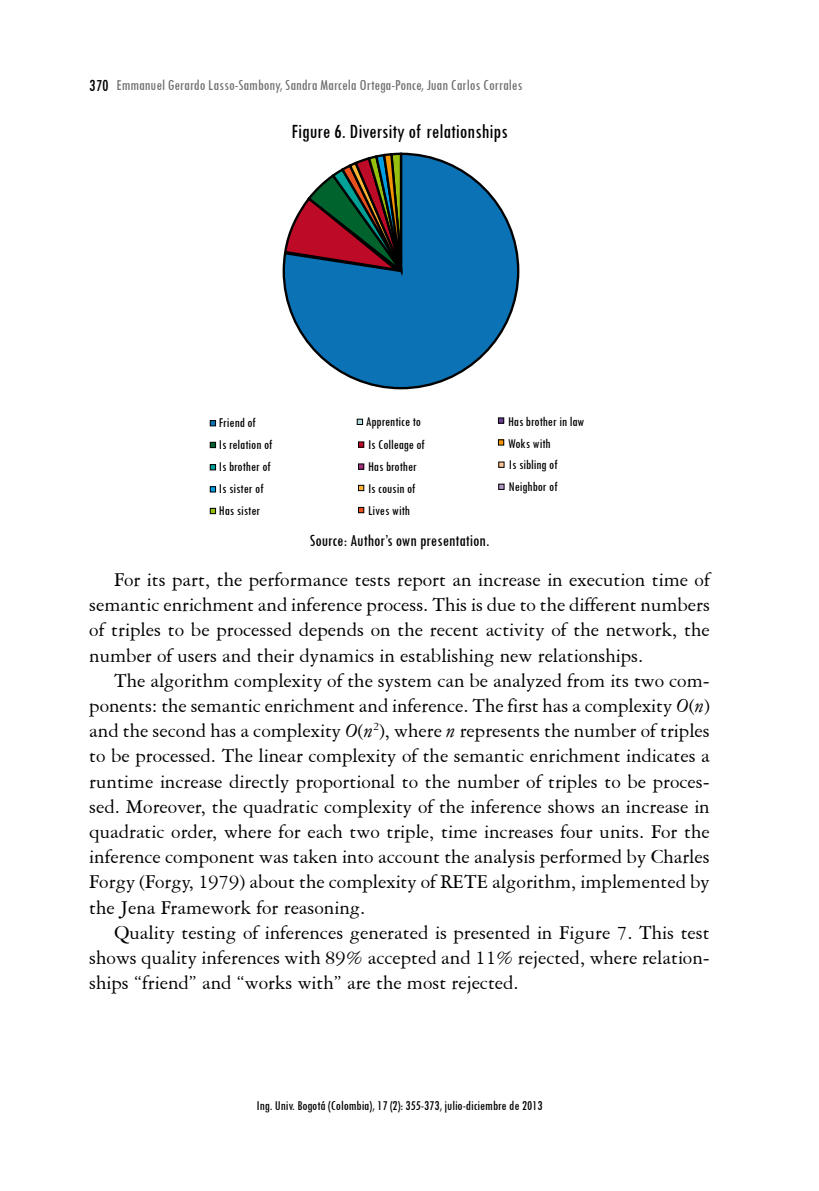
<style>
.page{position:relative;width:819px;height:1191px;background:#fff}
.page>*{position:absolute;margin:0;border:0;box-sizing:border-box;transform-origin:0 0}
.t1{font:21px/25.2px "American Garamond BT";color:#000;text-align:justify}
.t2{font:condensed 21px "Tw Cen";color:#000}
.t3{font:condensed 17.5px "Tw Cen";color:#000}
.t4{font:condensed 15.75px "Tw Cen";color:#707172}
.t5{font:condensed 14px/22.1px "Tw Cen";color:#000}
.s1{font-size:17.5px;color:#000}
.s2{font-style:italic}
</style>
<div class="page">
<svg style="left:291px;top:152px;width:229px;height:238px"></svg>
<svg style="left:282px;top:152px;width:122px;height:164px"></svg>
<svg style="left:210px;top:420px;width:6px;height:6px"></svg>
<svg style="left:210px;top:442px;width:6px;height:6px"></svg>
<svg style="left:210px;top:464px;width:6px;height:6px"></svg>
<svg style="left:210px;top:486px;width:6px;height:6px"></svg>
<svg style="left:210px;top:508px;width:6px;height:6px"></svg>
<svg style="left:357px;top:419px;width:6px;height:6px"></svg>
<svg style="left:358px;top:441px;width:6px;height:6px"></svg>
<div style="left:358px;top:463px;width:6px;height:7px;border:1px solid #000"></div>
<svg style="left:358px;top:485px;width:6px;height:6px"></svg>
<svg style="left:358px;top:507px;width:6px;height:6px"></svg>
<svg style="left:498px;top:417px;width:6px;height:6px"></svg>
<svg style="left:498px;top:439px;width:6px;height:6px"></svg>
<div style="left:498px;top:461px;width:6px;height:7px;border:1px solid #000"></div>
<div style="left:498px;top:483px;width:6px;height:7px;border:1px solid #000"></div>
<p class="t4" style="left:89px;top:76px;width:434px"><span class="s1">370</span> Emmanuel Gerardo Lasso-Sambony, Sandra Marcela Ortega-Ponce, Juan Carlos Corrales</p>
<p class="t2" style="left:291px;top:118px;width:218px">Figure 6. Diversity of relationships</p>
<p class="t5" style="left:219px;top:411px;width:55px">Friend of<br>Is relation of<br>Is brother of<br>Is sister of<br>Has sister</p>
<p class="t5" style="left:366px;top:410px;width:60px">Apprentice to<br>Is Colleage of<br>Has brother<br>Is cousin of<br>Lives with</p>
<p class="t5" style="left:508px;top:410px;width:78px">Has brother in law<br>Woks with<br>Is sibling of<br>Neighbor of</p>
<p class="t3" style="left:310px;top:530px;width:181px">Source: Author’s own presentation.</p>
<p class="t1" style="left:89px;top:566px;width:622px;text-indent:25px">For its part, the performance tests report an increase in execution time of semantic enrichment and inference process. This is due to the different numbers of triples to be processed depends on the recent activity of the network, the number of users and their dynamics in establishing new relationships.</p>
<p class="t1" style="left:89px;top:667px;width:622px;text-indent:25px">The algorithm complexity of the system can be analyzed from its two com&shy;ponents: the semantic enrichment and inference. The first has a complexity <span class="s2">O</span>(<span class="s2">n</span>) and the second has a complexity <span class="s2">O</span>(<span class="s2">n</span><sup>2</sup>), where <span class="s2">n</span> represents the number of triples to be processed. The linear complexity of the semantic enrichment indicates a runtime increase directly proportional to the number of triples to be proces&shy;sed. Moreover, the quadratic complexity of the inference shows an increase in quadratic order, where for each two triple, time increases four units. For the inference component was taken into account the analysis performed by Charles Forgy (Forgy, 1979) about the complexity of RETE algorithm, implemented by the Jena Framework for reasoning.</p>
<p class="t1" style="left:89px;top:919px;width:622px;text-indent:25px">Quality testing of inferences generated is presented in Figure 7. This test shows quality inferences with 89% accepted and 11% rejected, where relation&shy;ships “friend” and “works with” are the most rejected.</p>
<p class="t5" style="left:256px;top:1094px;width:287px">Ing. Univ. Bogotá (Colombia), 17 (2): 355-373, julio-diciembre de 2013</p>
</div>
